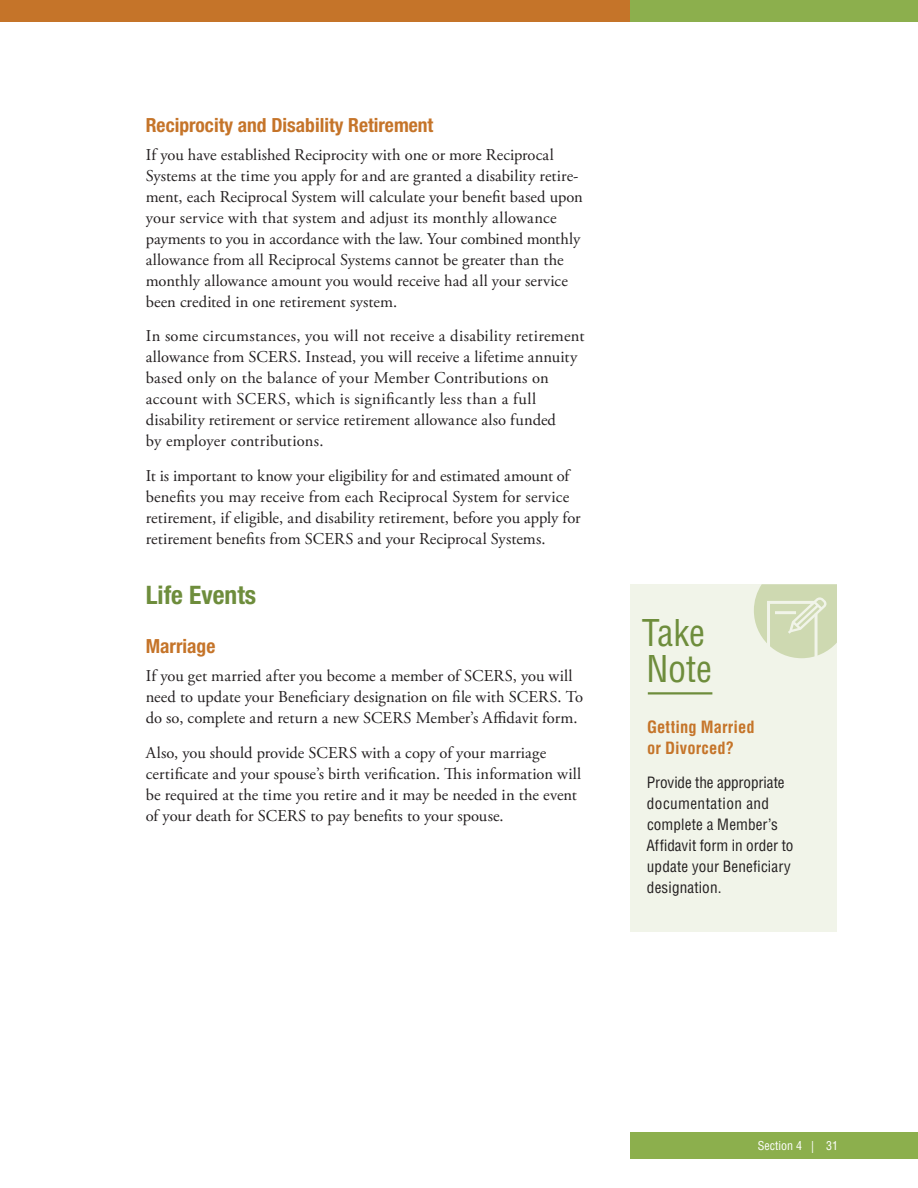
<style>
.page{position:relative;width:918px;height:1188px;background:#fff}
.page>*{position:absolute;margin:0;border:0;box-sizing:border-box;transform-origin:0 0}
.SideBar-Header{font:condensed 36px/36px "Helvetica LT Std";letter-spacing:-.005em;color:#6e8d3c}
.Body{font:700 condensed 25.5px "Helvetica Neue LT Std";color:#6e8d3c}
.Header_3_-_Orange{font:700 condensed 19.5px "Helvetica Neue LT Std";color:#c57429}
.Body-2{font:16.5px/21px "Adobe Garamond Pro";letter-spacing:.005em;color:#231f20}
.Sidebar-Subhead{font:700 condensed 16.5px/21px "Helvetica LT Std";letter-spacing:.005em;color:#c57429}
.Sidebar-Subhead-2{font:condensed 15.15px/21px "Helvetica LT Std";letter-spacing:.005em;color:#231f20}
.Footer_Text{font:condensed 12px "Helvetica LT Std";color:#fff}
</style>
<div class="page">
<div style="left:0;top:0;width:630px;height:22px;background:#c57429"></div>
<div style="left:630px;top:0;width:288px;height:22px;background:#8caf4d"></div>
<div style="left:630px;top:1132px;width:288px;height:27px;background:#8caf4d"></div>
<div style="left:630px;top:584px;width:207px;height:348px;background:#f1f4e9"></div>
<svg style="left:754px;top:584px;width:83px;height:75px"></svg>
<hr style="left:815px;top:614px;width:3px;height:47px;background:#f1f4e9">
<hr style="left:775px;top:611px;width:21px;height:3px;background:#f1f4e9">
<hr style="left:648px;top:692px;width:64px;height:3px;background:#6e8d3c">
<p class="Header_3_-_Orange" style="left:146px;top:113px;width:289px">Reciprocity and Disability Retirement</p>
<p class="Body-2" style="left:146px;top:145px;width:439px">If you have established Reciprocity with one or more Reciprocal Systems at the time you apply for and are granted a disability retire&shy;ment, each Reciprocal System will calculate your benefit based upon your service with that system and adjust its monthly allowance payments to you in accordance with the law. Your combined monthly allowance from all Reciprocal Systems cannot be greater than the monthly allowance amount you would receive had all your service been credited in one retirement system.</p>
<p class="Body-2" style="left:146px;top:326px;width:440px">In some circumstances, you will not receive a disability retirement allowance from SCERS. Instead, you will receive a lifetime annuity based only on the balance of your Member Contributions on account with SCERS, which is significantly less than a full disability retirement or service retirement allowance also funded<br>by employer contributions.</p>
<p class="Body-2" style="left:146px;top:466px;width:436px">It is important to know your eligibility for and estimated amount of benefits you may receive from each Reciprocal System for service retirement, if eligible, and disability retirement, before you apply for retirement benefits from SCERS and your Reciprocal Systems.</p>
<p class="Body" style="left:146px;top:579px;width:112px">Life Events</p>
<p class="Header_3_-_Orange" style="left:146px;top:635px;width:71px">Marriage</p>
<p class="Body-2" style="left:146px;top:666px;width:439px">If you get married after you become a member of SCERS, you will need to update your Beneficiary designation on file with SCERS. To do so, complete and return a new SCERS Member’s Affidavit form.</p>
<p class="Body-2" style="left:146px;top:743px;width:437px">Also, you should provide SCERS with a copy of your marriage certificate and your spouse’s birth verification. This information will be required at the time you retire and it may be needed in the event of your death for SCERS to pay benefits to your spouse.</p>
<p class="SideBar-Header" style="left:642px;top:614px;width:72px">Take<br>Note</p>
<p class="Sidebar-Subhead" style="left:647px;top:716px;width:109px">Getting Married or Divorced?</p>
<p class="Sidebar-Subhead-2" style="left:646px;top:772px;width:148px">Provide the appropriate documentation and complete a Member’s<br>Affidavit form in order to update your Beneficiary designation.</p>
<p class="Footer_Text" style="left:758px;top:1138px;width:82px">Section 4 | 31</p>
</div>
